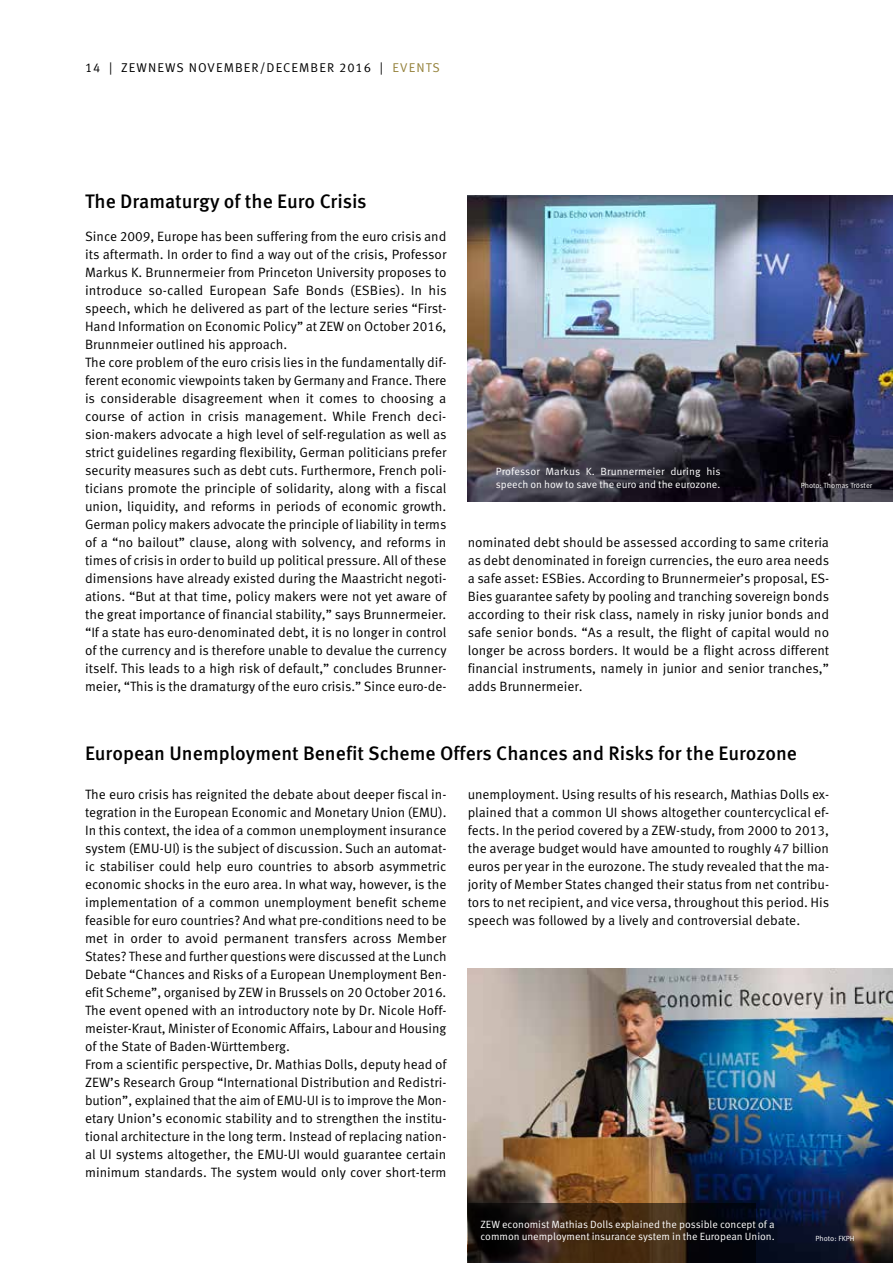
<style>
.page{position:relative;width:893px;height:1263px;background:#fff}
.page>*{position:absolute;margin:0;border:0;box-sizing:border-box;transform-origin:0 0}
.t1{font:500 19.5px "Meta Pro";color:#000}
.t2{font:13.5px/18px "Meta Pro";color:#000}
.t3{font:12.75px "Meta Pro";letter-spacing:.085em;color:#000}
.t4{font:10.5px/12.8px "Meta Pro";color:#fff}
.t5{font:7.5px "Meta Pro";color:#fff}
.s1{color:#94813a}
</style>
<div class="page">
<img style="left:468px;top:195px;width:425px;height:306px">
<img style="left:468px;top:968px;width:425px;height:295px">
<svg style="left:468px;top:1203px;width:287px;height:60px;background:#271a11"></svg>
<p class="t3" style="left:85px;top:60px;width:356px">14 | ZEWNEWS NOVEMBER/DECEMBER 2016 | <span class="s1">EVENTS</span></p>
<h1 class="t1" style="left:85px;top:189px;width:283px">The Dramaturgy of the Euro Crisis</h1>
<p class="t2" style="left:85px;top:228px;width:363px">Since 2009, Europe has been suffering from the euro crisis and its aftermath. In order to find a way out of the crisis, Professor Markus K. Brunnermeier from Princeton University proposes to introduce so-called European Safe Bonds (ESBies). In his speech, which he delivered as part of the lecture series “First-Hand Information on Economic Policy” at ZEW on October 2016, Brunnmeier outlined his approach.<br>The core problem of the euro crisis lies in the fundamentally dif&shy;ferent economic viewpoints taken by Germany and France. There is considerable disagreement when it comes to choosing a course of action in crisis management. While French deci&shy;sion-makers advocate a high level of self-regulation as well as strict guidelines regarding flexibility, German politicians prefer security measures such as debt cuts. Furthermore, French poli&shy;ticians promote the principle of solidarity, along with a fiscal union, liquidity, and reforms in periods of economic growth.<br>German policy makers advocate the principle of liability in terms of a “no bailout” clause, along with solvency, and reforms in times of crisis in order to build up political pressure. All of these dimensions have already existed during the Maastricht negoti&shy;ations. “But at that time, policy makers were not yet aware of the great importance of financial stability,” says Brunnermeier. “If a state has euro-denominated debt, it is no longer in control of the currency and is therefore unable to devalue the currency itself. This leads to a high risk of default,” concludes Brunner&shy;meier, “This is the dramaturgy of the euro crisis.” Since euro-de-</p>
<p class="t4" style="left:496px;top:465px;width:226px">Professor Markus K. Brunnermeier during his speech on how to save the euro and the eurozone.</p>
<p class="t5" style="left:801px;top:481px;width:73px">Photo: Thomas Tröster</p>
<p class="t2" style="left:468px;top:534px;width:363px;text-align:justify">nominated debt should be assessed according to same criteria as debt denominated in foreign currencies, the euro area needs a safe asset: ESBies. According to Brunnermeier’s proposal, ES-Bies guarantee safety by pooling and tranching sovereign bonds according to their risk class, namely in risky junior bonds and safe senior bonds. “As a result, the flight of capital would no longer be across borders. It would be a flight across different financial instruments, namely in junior and senior tranches,” adds Brunnermeier.</p>
<h1 class="t1" style="left:85px;top:741px;width:714px">European Unemployment Benefit Scheme Offers Chances and Risks for the Eurozone</h1>
<p class="t2" style="left:85px;top:786px;width:363px">The euro crisis has reignited the debate about deeper fiscal in&shy;tegration in the European Economic and Monetary Union (EMU).<br>In this context, the idea of a common unemployment insurance system (EMU-UI) is the subject of discussion. Such an automat&shy;ic stabiliser could help euro countries to absorb asymmetric economic shocks in the euro area. In what way, however, is the implementation of a common unemployment benefit scheme feasible for euro countries? And what pre-conditions need to be met in order to avoid permanent transfers across Member States? These and further questions were discussed at the Lunch Debate “Chances and Risks of a European Unemployment Ben&shy;efit Scheme”, organised by ZEW in Brussels on 20 October 2016.<br>The event opened with an introductory note by Dr. Nicole Hoff&shy;meister-Kraut, Minister of Economic Affairs, Labour and Housing of the State of Baden-Württemberg.<br>From a scientific perspective, Dr. Mathias Dolls, deputy head of ZEW’s Research Group “International Distribution and Redistri&shy;bution”, explained that the aim of EMU-UI is to improve the Mon&shy;etary Union’s economic stability and to strengthen the institu&shy;tional architecture in the long term. Instead of replacing nation&shy;al UI systems altogether, the EMU-UI would guarantee certain minimum standards. The system would only cover short-term</p>
<p class="t2" style="left:468px;top:786px;width:363px;text-align:justify">unemployment. Using results of his research, Mathias Dolls ex&shy;plained that a common UI shows altogether countercyclical ef&shy;fects. In the period covered by a ZEW-study, from 2000 to 2013, the average budget would have amounted to roughly 47 billion euros per year in the eurozone. The study revealed that the ma&shy;jority of Member States changed their status from net contribu&shy;tors to net recipient, and vice versa, throughout this period. His speech was followed by a lively and controversial debate.</p>
<p class="t4" style="left:480px;top:1218px;width:296px">ZEW economist Mathias Dolls explained the possible concept of a common unemployment insurance system in the European Union.</p>
<p class="t5" style="left:815px;top:1234px;width:41px">Photo: FKPH</p>
</div>
